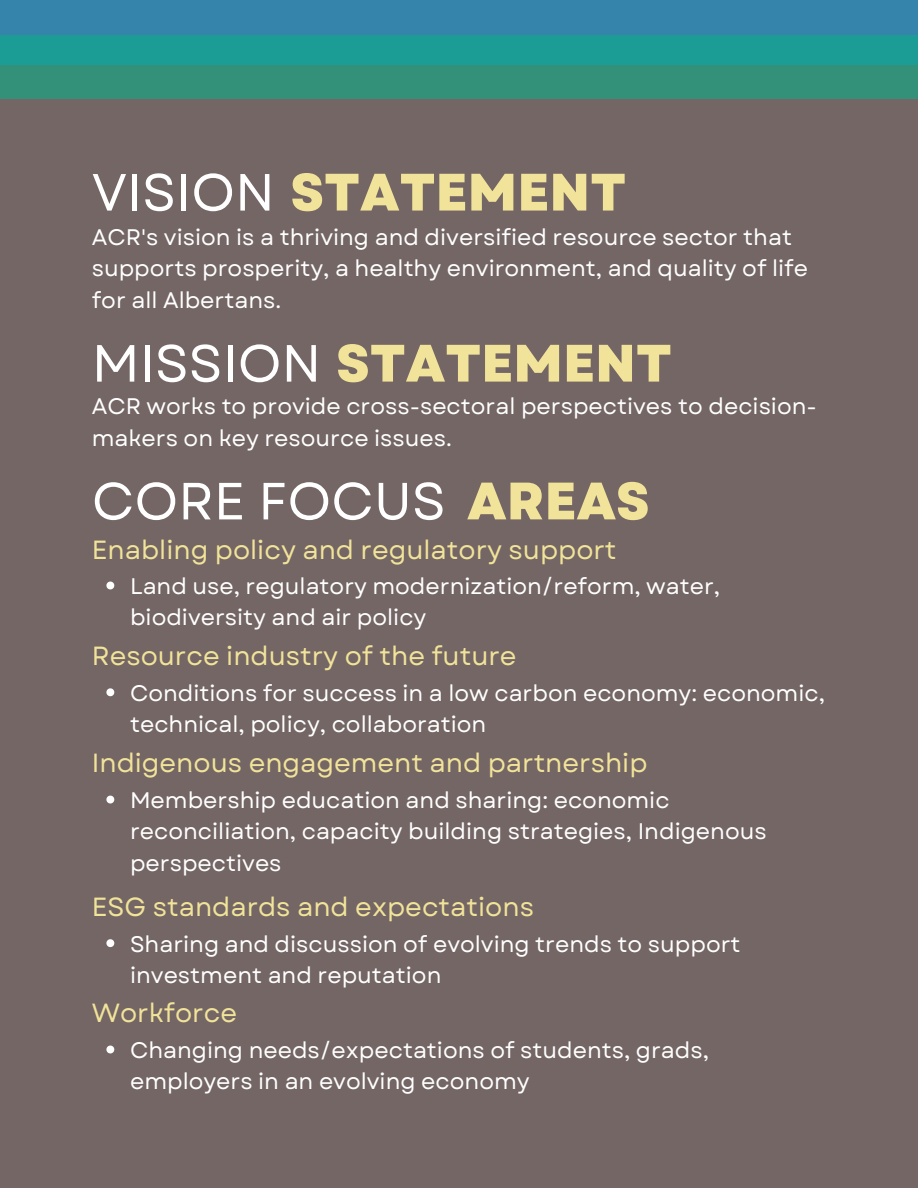
<style>
.page{position:relative;width:918px;height:1188px;background:#736665}
.page>*{position:absolute;margin:0;border:0;box-sizing:border-box;transform-origin:0 0}
.t1{font:800 52.5px "Garet";color:#f1e399}
.t2{font:52.2px "Garet";color:#fff}
.t3{font:26.25px "Garet";color:#f1e399}
.t4{font:22.5px/31.5px "Garet";color:#fff}
.s1{font-weight:400;font-size:52.2px;color:#fff}
.s2{font-weight:800;font-size:52.5px;color:#f1e399}
</style>
<div class="page">
<div style="left:0;top:0;width:918px;height:65px;background:#3584ab"></div>
<div style="left:0;top:36px;width:918px;height:63px;background:linear-gradient(to bottom,#15a09c,#3c8d70)"></div>
<svg style="left:106px;top:582px;width:8px;height:7px"></svg>
<svg style="left:106px;top:688px;width:8px;height:8px"></svg>
<svg style="left:106px;top:796px;width:8px;height:7px"></svg>
<svg style="left:106px;top:939px;width:8px;height:8px"></svg>
<svg style="left:106px;top:1046px;width:8px;height:7px"></svg>
<p class="t1" style="left:92px;top:154px;width:536px"><span class="s1">VISION</span> STATEMENT</p>
<p class="t4" style="left:92px;top:221px;width:718px">ACR's vision is a thriving and diversified resource sector that supports prosperity, a healthy environment, and quality of life for all Albertans.</p>
<p class="t1" style="left:92px;top:325px;width:582px"><span class="s1">MISSION</span> STATEMENT</p>
<p class="t4" style="left:92px;top:391px;width:727px">ACR works to provide cross-sectoral perspectives to decision&shy;makers on key resource issues.</p>
<p class="t2" style="left:92px;top:464px;width:559px">CORE FOCUS <span class="s2">AREAS</span></p>
<p class="t3" style="left:92px;top:531px;width:526px">Enabling policy and regulatory support</p>
<p class="t4" style="left:130px;top:570px;width:592px">Land use, regulatory modernization/reform, water, biodiversity and air policy</p>
<p class="t3" style="left:92px;top:637px;width:426px">Resource industry of the future</p>
<p class="t4" style="left:130px;top:677px;width:696px">Conditions for success in a low carbon economy: economic, technical, policy, collaboration</p>
<p class="t3" style="left:92px;top:744px;width:557px">Indigenous engagement and partnership</p>
<p class="t4" style="left:130px;top:784px;width:638px">Membership education and sharing: economic reconciliation, capacity building strategies, Indigenous perspectives</p>
<p class="t3" style="left:92px;top:888px;width:444px">ESG standards and expectations</p>
<p class="t4" style="left:130px;top:928px;width:612px">Sharing and discussion of evolving trends to support investment and reputation</p>
<p class="t3" style="left:92px;top:994px;width:147px">Workforce</p>
<p class="t4" style="left:130px;top:1034px;width:580px">Changing needs/expectations of students, grads, employers in an evolving economy</p>
</div>
